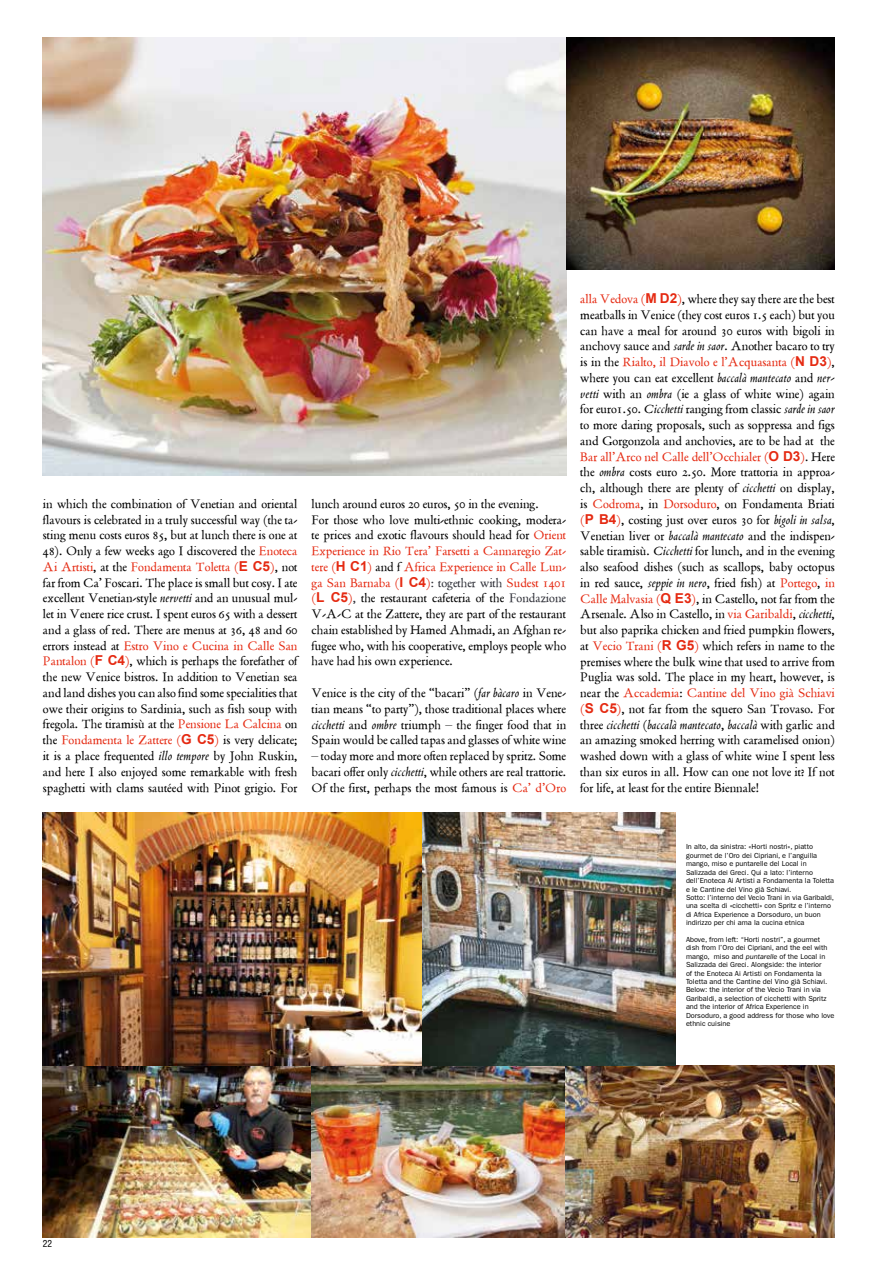
<style>
.page{position:relative;width:879px;height:1265px;background:#fff}
.page>*{position:absolute;margin:0;border:0;box-sizing:border-box;transform-origin:0 0}
.t1{font:13.6px/15.8px "Alle Poliphilus";color:#000;text-align:justify}
.t2{font:13.6px "Alle Blado";color:#000}
.t3{font:condensed 9.4px "Helvetica LT Std";color:#000}
.t4{font:7.3px/8.4px "ITC Franklin Gothic Std";color:#000}
.s1{color:#e52a12}
.s2{font-family:"Arial";font-weight:700;color:#e52a12}
.s3{font-family:"Alle Blado"}
.s4{color:#2f3038}
.s5{font-family:"Alle Poliphilus"}
.s6{font-style:italic}
</style>
<div class="page">
<img style="left:43px;top:1064px;width:791px;height:173px">
<img style="left:43px;top:38px;width:523px;height:437px">
<img style="left:43px;top:812px;width:632px;height:252px">
<img style="left:566px;top:38px;width:269px;height:231px">
<p class="t1" style="left:43px;top:496px;width:256px">in which the combination of Venetian and oriental flavours is celebrated in a truly successful way (the ta&shy;sting menu costs euros 85, but at lunch there is one at 48). Only a few weeks ago I discovered the <span class="s1">Enoteca Ai Artisti</span>, at the <span class="s1">Fondamenta Toletta (</span><span class="s2">E C5</span><span class="s1">)</span>, not far from Ca’ Foscari. The place is small but cosy. I ate excellent Venetian-style <span class="s3">nervetti</span> and an unusual mul&shy;let in Venere rice crust. I spent euros 65 with a dessert and a glass of red. There are menus at 36, 48 and 60 errors instead at <span class="s1">Estro Vino e Cucina in Calle San Pantalon (</span><span class="s2">F C4</span><span class="s1">)</span>, which is perhaps the forefather of the new Venice bistros. In addition to Venetian sea and land dishes you can also find some specialities that owe their origins to Sardinia, such as fish soup with fregola. The tiramisù at the <span class="s1">Pensione La Calcina</span> on the <span class="s1">Fondamenta le Zattere (</span><span class="s2">G C5</span><span class="s1">)</span> is very delicate; it is a place frequented <span class="s3">illo tempore</span> by John Ruskin, and here I also enjoyed some remarkable with fresh spaghetti with clams sautéed with Pinot grigio. For</p>
<p class="t1" style="left:312px;top:496px;width:256px;text-align:left">lunch around euros 20 euros, 50 in the evening.<br>For those who love multi-ethnic cooking, modera&shy;te prices and exotic flavours should head for <span class="s1">Orient Experience in Rio Tera’ Farsetti a Cannaregio Zat&shy;tere (</span><span class="s2">H C1</span><span class="s1">)</span> and f <span class="s1">Africa Experience in Calle Lun&shy;ga San Barnaba (</span><span class="s2">I C4</span><span class="s1">)</span><span class="s4">: together with</span> <span class="s1">Sudest 1401 (</span><span class="s2">L C5</span><span class="s1">)</span><span class="s4">,</span> the restaurant cafeteria of the <span class="s4">Fondazione </span>V-A-C at the Zattere, they are part of the restaurant chain established by Hamed Ahmadi, an Afghan re&shy;fugee who, with his cooperative, employs people who have had his own experience.</p>
<p class="t1" style="left:312px;top:685px;width:256px">Venice is the city of the “bacari” (<span class="s3">far bàcaro</span> in Vene&shy;tian means “to party”), those traditional places where <span class="s3">cicchetti</span> and <span class="s3">ombre</span> triumph – the finger food that in Spain would be called tapas and glasses of white wine</p>
<p class="t1" style="left:312px;top:748px;width:256px">– today more and more often replaced by spritz. Some bacari offer only <span class="s3">cicchetti</span>, while others are real trattorie.<br>Of the first, perhaps the most famous is <span class="s1">Ca’ d’Oro</span></p>
<p class="t1" style="left:580px;top:291px;width:256px"><span class="s1">alla Vedova (</span><span class="s2">M D2</span><span class="s1">)</span>, where they say there are the best meatballs in Venice (they cost euros 1.5 each) but you can have a meal for around 30 euros with bigoli in anchovy sauce and <span class="s3">sarde in saor</span>. Another bacaro to try is in the <span class="s1">Rialto, il Diavolo e l’Acquasanta (</span><span class="s2">N D3</span><span class="s1">)</span>, where you can eat excellent <span class="s3">baccalà mantecato</span> and <span class="s3">ner&shy;vetti</span> with an <span class="s3">ombra</span> (ie a glass of white wine) again for euro1.50. <span class="s3">Cicchetti</span> ranging from classic <span class="s3">sarde in saor </span>to more daring proposals, such as soppressa and figs and Gorgonzola and anchovies, are to be had at the <span class="s1">Bar all’Arco nel Calle dell’Occhialer (</span><span class="s2">O D3</span><span class="s1">)</span>. Here the <span class="s3">ombra</span> costs euro 2.50. More trattoria in approa&shy;ch, although there are plenty of <span class="s3">cicchetti</span> on display, is <span class="s1">Codroma</span>, in <span class="s1">Dorsoduro</span>, on Fondamenta Briati <span class="s1">(</span><span class="s2">P B4</span><span class="s1">)</span>, costing just over euros 30 for <span class="s3">bigoli in salsa</span>, Venetian liver or <span class="s3">baccalà mantecato</span> and the indispen&shy;sable tiramisù. <span class="s3">Cicchetti</span> for lunch, and in the evening also seafood dishes (such as scallops, baby octopus in red sauce, <span class="s3">seppie in nero</span>, fried fish) at <span class="s1">Portego</span>, <span class="s1">in Calle Malvasia (</span><span class="s2">Q E3</span><span class="s1">)</span>, in Castello, not far from the Arsenale. Also in Castello, in <span class="s1">via Garibaldi</span>, <span class="s3">cicchetti</span>, but also paprika chicken and fried pumpkin flowers, at <span class="s1">Vecio Trani (</span><span class="s2">R G5</span><span class="s1">)</span> which refers in name to the premises where the bulk wine that used to arrive from Puglia was sold. The place in my heart, however, is near the <span class="s1">Accademia</span>: <span class="s1">Cantine del Vino già Schiavi (</span><span class="s2">S C5</span><span class="s1">)</span>, not far from the squero San Trovaso. For</p>
<p class="t2" style="left:580px;top:717px;width:256px"><span class="s5">three</span> cicchetti <span class="s5">(</span>baccalà mantecato<span class="s5">,</span> baccalà <span class="s5">with garlic and</span></p>
<p class="t1" style="left:580px;top:732px;width:256px">an amazing smoked herring with caramelised onion) washed down with a glass of white wine I spent less than six euros in all. How can one not love it? If not for life, at least for the entire Biennale!</p>
<p class="t4" style="left:686px;top:842px;width:150px">In alto, da sinistra: «Horti nostri», piatto gourmet de l’Oro dei Cipriani, e l’anguilla mango, miso e puntarelle del Local in Salizzada dei Greci. Qui a lato: l’interno dell’Enoteca Ai Artisti a Fondamenta la Toletta e le Cantine del Vino già Schiavi.<br>Sotto: l’interno del Vecio Trani in via Garibaldi, una scelta di «cicchetti» con Spritz e l’interno di Africa Experience a Dorsoduro, un buon indirizzo per chi ama la cucina etnica</p>
<p class="t4" style="left:686px;top:935px;width:150px">Above, from left: “Horti nostri”, a gourmet dish from l’Oro dei Cipriani, and the eel with mango, miso and <span class="s6">puntarelle</span> of the Local in Salizzada dei Greci. Alongside: the interior<br>of the Enoteca Ai Artisti on Fondamenta la Toletta and the Cantine del Vino già Schiavi.<br>Below: the interior of the Vecio Trani in via Garibaldi, a selection of cicchetti with Spritz and the interior of Africa Experience in Dorsoduro, a good address for those who love ethnic cuisine</p>
<p class="t3" style="left:43px;top:1237px;width:11px">22</p>
</div>
